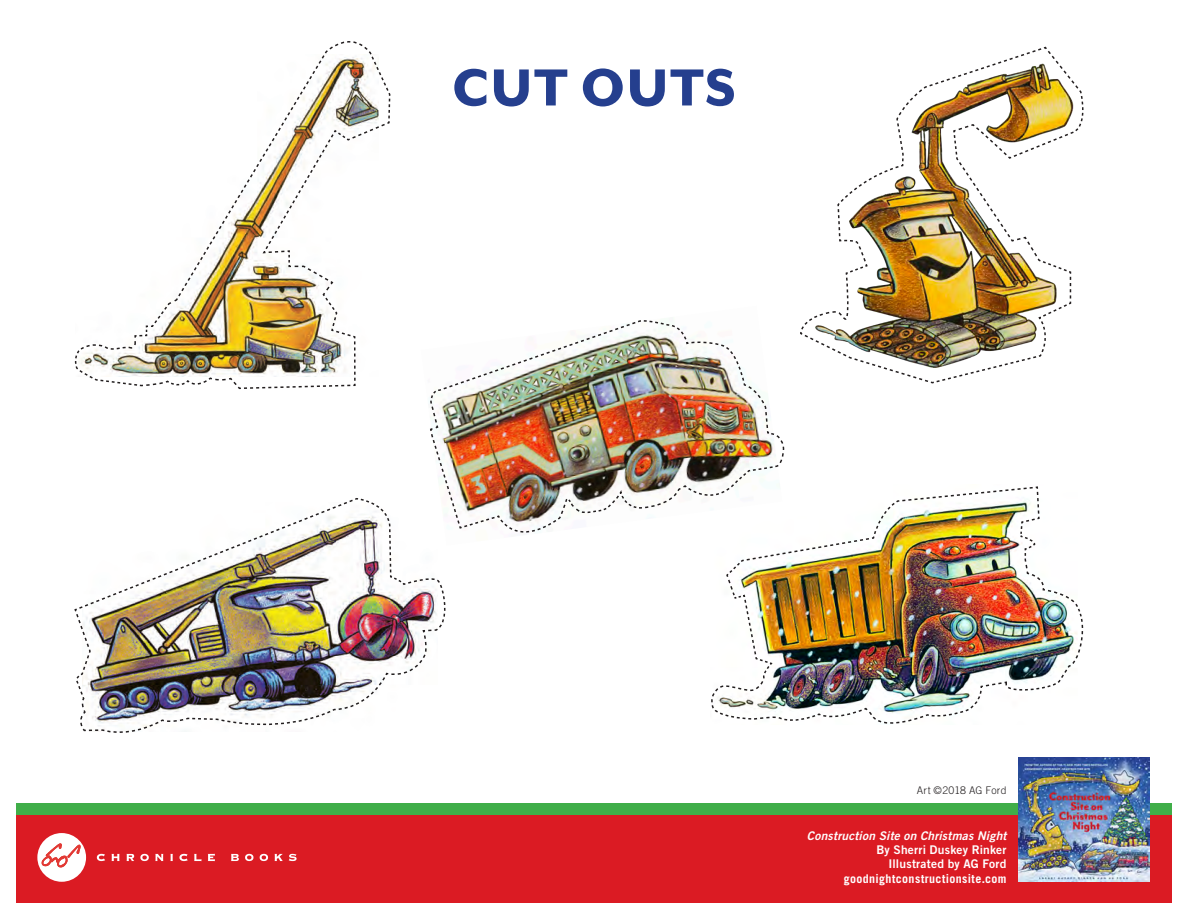
<style>
.page{position:relative;width:1188px;height:918px;background:#fff}
.page>*{position:absolute;margin:0;border:0;box-sizing:border-box;transform-origin:0 0}
.t1{font:800 60px "Mr Eaves Mod OT";letter-spacing:.02em;color:#253f8e}
.t2{font:12px/14.2px "Trade Gothic LT Std Bd 2";letter-spacing:.02em;color:#fff;text-align:right}
.t3{font:300 10.5px "Trade Gothic LT Std";letter-spacing:.025em;color:#231f20}
.s1{font-family:"Trade Gothic LT Std Bd 2 Obl"}
.s2{font-family:"Trade Gothic LT Std";font-weight:700}
</style>
<div class="page">
<img style="left:74px;top:41px;width:1010px;height:692px">
<img style="left:74px;top:49px;width:317px;height:341px">
<div style="left:16px;top:814px;width:1156px;height:89px;background:#db1b23"></div>
<div style="left:16px;top:803px;width:1156px;height:11px;background:#40ae49"></div>
<img style="left:1018px;top:757px;width:132px;height:124px">
<svg style="left:97px;top:854px;width:200px;height:7px"></svg>
<div style="left:37px;top:833px;width:49px;height:49px;background:#fff;border-radius:50%"></div>
<svg style="left:42px;top:844px;width:38px;height:23px"></svg>
<p class="t1" style="left:452px;top:53px;width:285px">CUT OUTS</p>
<p class="t3" style="left:917px;top:784px;width:91px">Art ©2018 AG Ford</p>
<p class="t2" style="left:807px;top:828px;width:201px"><span class="s1">Construction Site on Christmas Night<br></span>By Sherri Duskey Rinker<br>Illustrated by AG Ford <span class="s2">goodnightconstructionsite.com</span></p>
</div>
